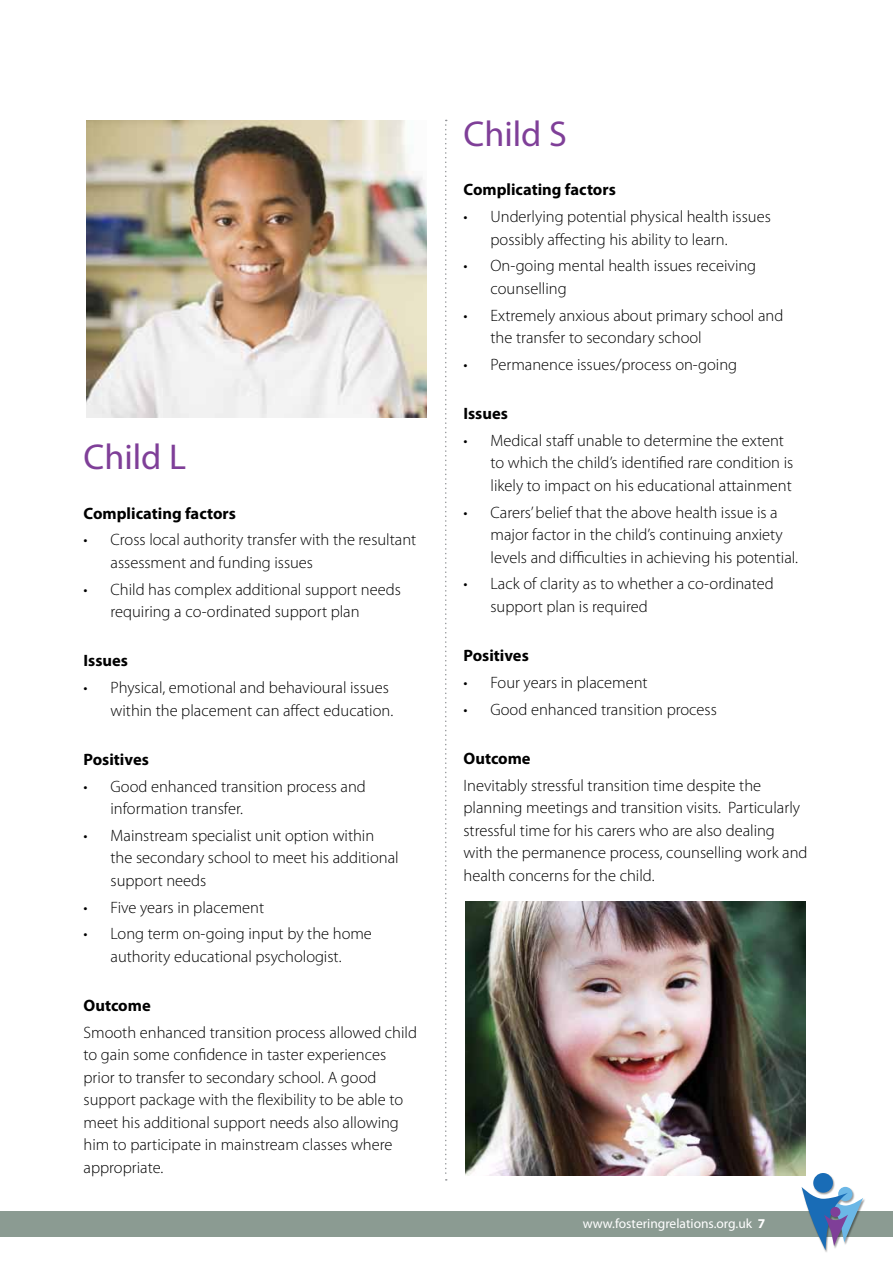
<style>
.page{position:relative;width:893px;height:1263px;background:#fff}
.page>*{position:absolute;margin:0;border:0;box-sizing:border-box;transform-origin:0 0}
.t1{font:36px "Myriad Pro";color:#7f3f98}
.t2{font:300 16.5px/22.5px "Myriad Pro";color:#000}
.t3{font:700 16.5px "Myriad Pro";color:#000}
.t4{font:13.5px "Myriad Pro";color:#fff}
.s1{font-weight:700}
</style>
<div class="page">
<div style="left:0;top:1211px;width:893px;height:26px;background:#8b9b92"></div>
<div style="left:801px;top:1173px;width:64px;height:80px;background:#000;opacity:.39"></div>
<div style="left:813px;top:1173px;width:20px;height:20px;background:#196cb6;border-radius:50%"></div>
<svg style="left:801px;top:1187px;width:62px;height:63px"></svg>
<div style="left:830px;top:1207px;width:10px;height:10px;background:#7f3f98;border-radius:50%"></div>
<svg style="left:445px;top:120px;width:2px;height:1060px"></svg>
<img style="left:466px;top:901px;width:340px;height:275px">
<img style="left:87px;top:121px;width:340px;height:297px">
<h1 class="t1" style="left:84px;top:435px;width:104px">Child L</h1>
<p class="t3" style="left:84px;top:502px;width:154px">Complicating factors</p>
<p class="t2" style="left:111px;top:529px;width:307px;text-indent:-27px">• Cross local authority transfer with the resultant assessment and funding issues</p>
<p class="t2" style="left:111px;top:578px;width:292px;text-indent:-27px">• Child has complex additional support needs requiring a co-ordinated support plan</p>
<p class="t3" style="left:84px;top:650px;width:46px">Issues</p>
<p class="t2" style="left:84px;top:676px;width:311px;text-align:right">• Physical, emotional and behavioural issues within the placement can affect education.</p>
<p class="t3" style="left:84px;top:748px;width:67px">Positives</p>
<p class="t2" style="left:111px;top:775px;width:257px;text-indent:-27px">• Good enhanced transition process and information transfer.</p>
<p class="t2" style="left:111px;top:824px;width:290px;text-indent:-27px">• Mainstream specialist unit option within the secondary school to meet his additional support needs</p>
<p class="t2" style="left:84px;top:896px;width:182px">• Five years in placement</p>
<p class="t2" style="left:84px;top:923px;width:290px;text-align:center">• Long term on-going input by the home authority educational psychologist.</p>
<p class="t3" style="left:84px;top:995px;width:69px">Outcome</p>
<p class="t2" style="left:84px;top:1021px;width:335px">Smooth enhanced transition process allowed child to gain some confidence in taster experiences prior to transfer to secondary school. A good support package with the flexibility to be able to meet his additional support needs also allowing him to participate in mainstream classes where appropriate.</p>
<h1 class="t1" style="left:463px;top:112px;width:102px">Child S</h1>
<p class="t3" style="left:463px;top:179px;width:154px">Complicating factors</p>
<p class="t2" style="left:490px;top:206px;width:282px;text-indent:-27px">• Underlying potential physical health issues possibly affecting his ability to learn.</p>
<p class="t2" style="left:490px;top:255px;width:267px;text-indent:-27px">• On-going mental health issues receiving counselling</p>
<p class="t2" style="left:490px;top:304px;width:294px;text-indent:-27px">• Extremely anxious about primary school and the transfer to secondary school</p>
<p class="t2" style="left:463px;top:353px;width:275px">• Permanence issues/process on-going</p>
<p class="t3" style="left:463px;top:403px;width:46px">Issues</p>
<p class="t2" style="left:490px;top:429px;width:304px;text-indent:-27px">• Medical staff unable to determine the extent to which the child’s identified rare condition is likely to impact on his educational attainment</p>
<p class="t2" style="left:490px;top:501px;width:309px;text-indent:-27px">• Carers’ belief that the above health issue is a major factor in the child’s continuing anxiety levels and difficulties in achieving his potential.</p>
<p class="t2" style="left:490px;top:573px;width:285px;text-indent:-27px">• Lack of clarity as to whether a co-ordinated support plan is required</p>
<p class="t3" style="left:463px;top:645px;width:67px">Positives</p>
<p class="t2" style="left:463px;top:671px;width:186px">• Four years in placement</p>
<p class="t2" style="left:463px;top:698px;width:255px">• Good enhanced transition process</p>
<p class="t3" style="left:463px;top:748px;width:69px">Outcome</p>
<p class="t2" style="left:463px;top:774px;width:346px">Inevitably stressful transition time despite the planning meetings and transition visits. Particularly stressful time for his carers who are also dealing with the permanence process, counselling work and health concerns for the child.</p>
<p class="t4" style="left:583px;top:1215px;width:184px">www.fosteringrelations.org.uk <span class="s1">7</span></p>
</div>
